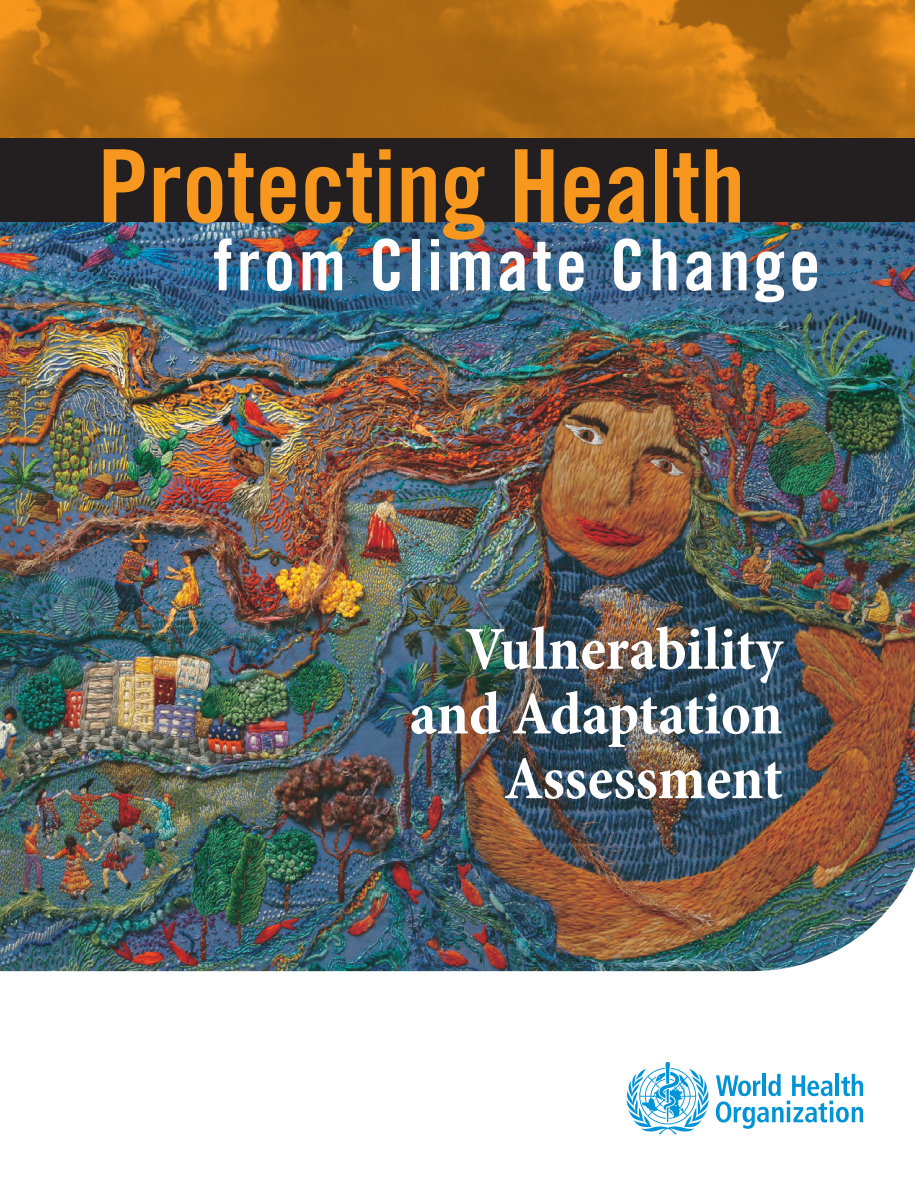
<style>
.page{position:relative;width:915px;height:1191px;background:#fff}
.page>*{position:absolute;margin:0;border:0;box-sizing:border-box;transform-origin:0 0}
.t1{font:101.4px "Trade Gothic LT Std Bd Cn 20";color:#f7971d}
.t2{font:70.8px "Trade Gothic LT Std Bd Cn 20";letter-spacing:.05em;color:#fff}
.t3{font:700 condensed 61.65px/64.7px "Minion Pro";letter-spacing:-.005em;color:#fff;text-align:right}
</style>
<div class="page">
<img style="left:0;top:222px;width:915px;height:749px">
<div style="left:0;top:135px;width:915px;height:87px;background:#231f20"></div>
<svg style="left:626px;top:1062px;width:83px;height:72px"></svg>
<svg style="left:716px;top:1074px;width:147px;height:54px"></svg>
<img style="left:0;top:0;width:915px;height:138px">
<h1 class="t1" style="left:98px;top:125px;width:649px">Protecting Health</h1>
<p class="t2" style="left:213px;top:222px;width:608px">from Climate Change</p>
<p class="t3" style="left:409px;top:619px;width:375px">Vulnerability and Adaptation<br>Assessment</p>
</div>
